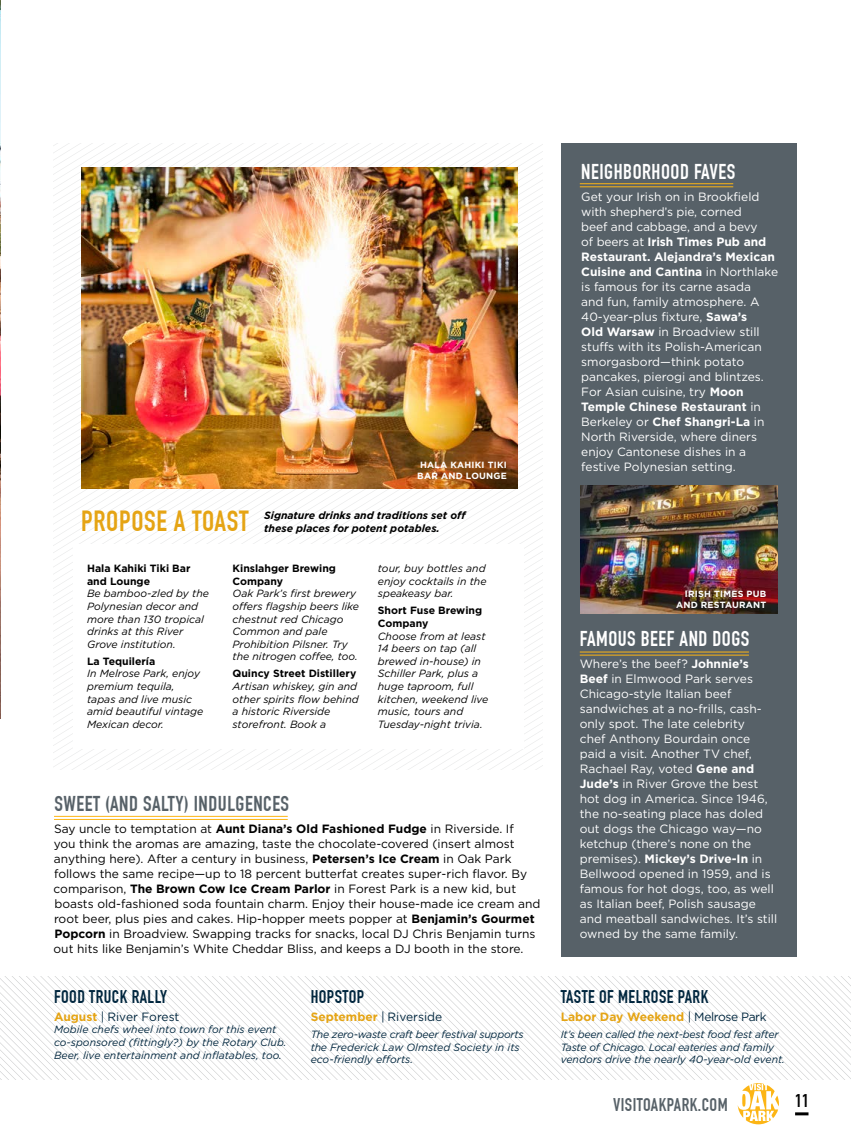
<style>
.page{position:relative;width:851px;height:1134px;background:#fff}
.page>*{position:absolute;margin:0;border:0;box-sizing:border-box;transform-origin:0 0}
.t1{font:700 28.5px "DIN Condensed";letter-spacing:.025em;color:#e5a414}
.t2{font:700 21px "DIN Condensed";letter-spacing:.025em;color:#fff}
.t3{font:700 21px "DIN Condensed";letter-spacing:.025em;color:#576168}
.t4{font:700 18px "DIN Condensed";letter-spacing:.025em;color:#00263e}
.t5{font:700 18px "DIN Condensed";letter-spacing:.025em;color:#576168}
.t6{font:700 18px "DIN Condensed";color:#000}
.t7{font:12px/15px "Gotham";color:#fff}
.t8{font:12px/15px "Gotham";color:#000}
.t9{font:12px "Gotham";color:#00263e}
.t10{font:700 12px "Gotham";color:#e5a414}
.t11{font:italic 10.5px/12.6px "Gotham";color:#000}
.t12{font:italic 10.5px/12.6px "Gotham";color:#00263e}
.t13{font:italic 10.5px/12.6px "Gotham";letter-spacing:-.02em;color:#00263e}
.t14{font:700 10.5px/12.6px "Gotham";color:#000}
.t15{font:italic 700 10.5px/12.6px "Gotham";color:#000}
.t16{font:700 9px/10.8px "Gotham";letter-spacing:.025em;color:#fff;text-align:center}
.s1{font-weight:700}
.s2{font-weight:700;color:#e5a414}
.s3{font-weight:400;color:#00263e}
</style>
<div class="page">
<div style="left:561px;top:144px;width:235px;height:813px;background:#576168"></div>
<svg style="left:54px;top:444px;width:489px;height:325px"></svg>
<svg style="left:206px;top:488px;width:34px;height:56px"></svg>
<svg style="left:240px;top:418px;width:303px;height:191px"></svg>
<svg style="left:54px;top:144px;width:489px;height:274px"></svg>
<img style="left:0;top:0;width:1px;height:719px">
<img style="left:81px;top:168px;width:437px;height:320px">
<div style="left:73px;top:544px;width:450px;height:205px;background:#fff"></div>
<img style="left:580px;top:485px;width:197px;height:128px">
<hr style="left:54px;top:816px;width:234px;height:1px;background:#fcb515">
<hr style="left:54px;top:819px;width:234px;height:1px;background:#fcb515">
<hr style="left:579px;top:183px;width:154px;height:1px;background:#fcb515">
<hr style="left:579px;top:186px;width:154px;height:1px;background:#fcb515">
<hr style="left:579px;top:652px;width:169px;height:1px;background:#fcb515">
<hr style="left:579px;top:655px;width:169px;height:1px;background:#fcb515">
<svg style="left:0;top:976px;width:850px;height:148px"></svg>
<p class="t16" style="left:417px;top:459px;width:91px">HALA KAHIKI TIKI<br>BAR AND LOUNGE</p>
<h1 class="t1" style="left:81px;top:505px;width:169px">PROPOSE A TOAST</h1>
<p class="t15" style="left:264px;top:509px;width:204px">Signature drinks and traditions set off these places for potent potables.</p>
<p class="t14" style="left:87px;top:562px;width:105px">Hala Kahiki Tiki Bar and Lounge</p>
<p class="t11" style="left:87px;top:587px;width:123px">Be bamboo-zled by the<br>Polynesian decor and more than 130 tropical drinks at this River<br>Grove institution.</p>
<p class="t14" style="left:87px;top:655px;width:70px">La Tequilería</p>
<p class="t11" style="left:87px;top:667px;width:118px">In Melrose Park, enjoy premium tequila, tapas and live music amid beautiful vintage<br>Mexican decor.</p>
<p class="t14" style="left:232px;top:562px;width:105px">Kinslahger Brewing<br>Company</p>
<p class="t11" style="left:232px;top:587px;width:128px">Oak Park’s first brewery offers flagship beers like chestnut red Chicago<br>Common and pale<br>Prohibition Pilsner. Try the nitrogen coffee, too.</p>
<p class="t14" style="left:232px;top:667px;width:125px">Quincy Street Distillery</p>
<p class="t11" style="left:232px;top:680px;width:128px">Artisan whiskey, gin and other spirits flow behind a historic Riverside storefront. Book a</p>
<p class="t11" style="left:378px;top:562px;width:110px;text-align:justify">tour, buy bottles and enjoy cocktails in the speakeasy bar.</p>
<p class="t14" style="left:378px;top:604px;width:106px">Short Fuse Brewing<br>Company</p>
<p class="t11" style="left:378px;top:629px;width:112px">Choose from at least<br>14 beers on tap (all brewed in-house) in<br>Schiller Park, plus a huge taproom, full kitchen, weekend live music, tours and<br>Tuesday-night trivia.</p>
<h2 class="t3" style="left:54px;top:792px;width:236px">SWEET (AND SALTY) INDULGENCES</h2>
<p class="t8" style="left:54px;top:821px;width:488px">Say uncle to temptation at <span class="s1">Aunt Diana’s Old Fashioned Fudge</span> in Riverside. If<br>you think the aromas are amazing, taste the chocolate-covered (insert almost anything here). After a century in business, <span class="s1">Petersen’s Ice Cream</span> in Oak Park follows the same recipe—up to 18 percent butterfat creates super-rich flavor. By comparison, <span class="s1">The Brown Cow Ice Cream Parlor</span> in Forest Park is a new kid, but boasts old-fashioned soda fountain charm. Enjoy their house-made ice cream and root beer, plus pies and cakes. Hip-hopper meets popper at <span class="s1">Benjamin’s Gourmet Popcorn</span> in Broadview. Swapping tracks for snacks, local DJ Chris Benjamin turns out hits like Benjamin’s White Cheddar Bliss, and keeps a DJ booth in the store.</p>
<h3 class="t4" style="left:54px;top:987px;width:115px">FOOD TRUCK RALLY</h3>
<p class="t9" style="left:54px;top:1009px;width:127px"><span class="s2">August</span> | River Forest</p>
<p class="t12" style="left:54px;top:1023px;width:234px">Mobile chefs wheel into town for this event co-sponsored (fittingly?) by the Rotary Club.<br>Beer, live entertainment and inflatables, too.</p>
<h3 class="t4" style="left:310px;top:987px;width:55px">HOPSTOP</h3>
<p class="t9" style="left:310px;top:1009px;width:133px"><span class="s2">September</span> | Riverside</p>
<p class="t12" style="left:310px;top:1028px;width:214px">The zero-waste craft beer festival supports the Frederick Law Olmsted Society in its eco-friendly efforts.</p>
<h2 class="t2" style="left:581px;top:159px;width:156px">NEIGHBORHOOD FAVES</h2>
<p class="t7" style="left:581px;top:189px;width:198px">Get your Irish on in Brookfield with shepherd’s pie, corned<br>beef and cabbage, and a bevy<br>of beers at <span class="s1">Irish Times Pub and<br>Restaurant. Alejandra’s Mexican<br>Cuisine and Cantina</span> in Northlake is famous for its carne asada<br>and fun, family atmosphere. A<br>40-year-plus fixture, <span class="s1">Sawa’s<br>Old Warsaw</span> in Broadview still stuffs with its Polish-American smorgasbord—think potato pancakes, pierogi and blintzes.<br>For Asian cuisine, try <span class="s1">Moon<br>Temple Chinese Restaurant</span> in<br>Berkeley or <span class="s1">Chef Shangri-La</span> in<br>North Riverside, where diners enjoy Cantonese dishes in a festive Polynesian setting.</p>
<p class="t16" style="left:676px;top:589px;width:92px;text-align:right">IRISH TIMES PUB<br>AND RESTAURANT</p>
<h2 class="t2" style="left:579px;top:627px;width:171px">FAMOUS BEEF AND DOGS</h2>
<p class="t7" style="left:579px;top:656px;width:199px">Where’s the beef? <span class="s1">Johnnie’s<br>Beef</span> in Elmwood Park serves<br>Chicago-style Italian beef sandwiches at a no-frills, cash&shy;only spot. The late celebrity<br>chef Anthony Bourdain once paid a visit. Another TV chef,<br>Rachael Ray, voted <span class="s1">Gene and<br>Jude’s</span> in River Grove the best hot dog in America. Since 1946, the no-seating place has doled out dogs the Chicago way—no ketchup (there’s none on the premises). <span class="s1">Mickey’s Drive-In</span> in<br>Bellwood opened in 1959, and is famous for hot dogs, too, as well as Italian beef, Polish sausage and meatball sandwiches. It’s still owned by the same family.</p>
<h3 class="t4" style="left:560px;top:987px;width:149px">TASTE OF MELROSE PARK</h3>
<p class="t10" style="left:560px;top:1009px;width:207px">Labor Day Weekend <span class="s3">| Melrose Park</span></p>
<p class="t13" style="left:560px;top:1028px;width:226px">It’s been called the next-best food fest after<br>Taste of Chicago. Local eateries and family vendors drive the nearly 40-year-old event.</p>
<h3 class="t5" style="left:613px;top:1094px;width:116px">VISITOAKPARK.COM</h3>
<h3 class="t6" style="left:795px;top:1090px;width:15px">11</h3>
</div>
